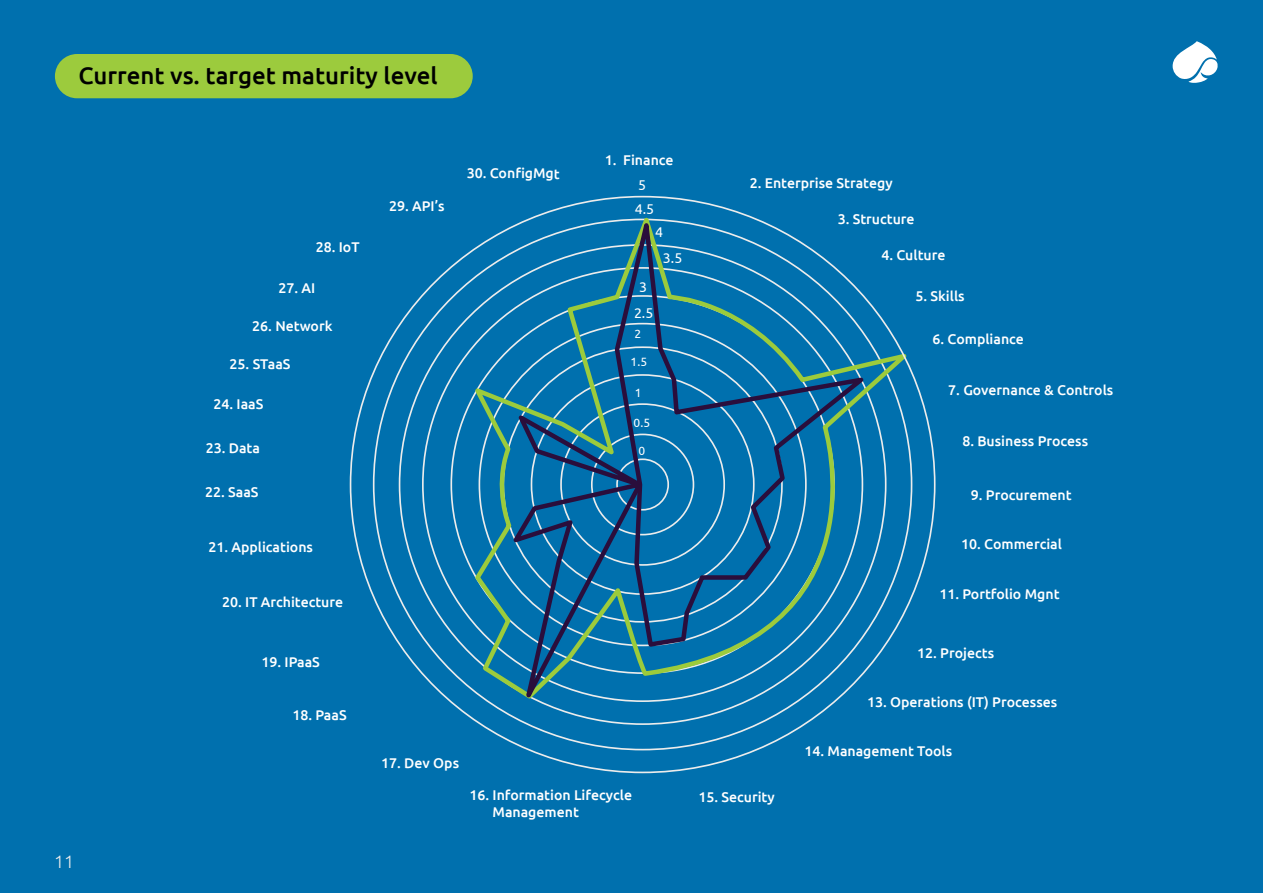
<style>
.page{position:relative;width:1263px;height:893px;background:#0070ae}
.page>*{position:absolute;margin:0;border:0;box-sizing:border-box;transform-origin:0 0}
.t1{font:500 24px "Ubuntu";color:#000}
.t2{font:300 18px "Ubuntu";color:#ececec}
.t3{font:500 14.1px/17px "Ubuntu";color:#fff}
.t4{font:14.1px "Ubuntu";color:#fff}
.t5{font:12px "Ubuntu";color:#fff}
</style>
<div class="page">
<div style="left:55px;top:54px;width:418px;height:44px;background:#9ccb3d;border-radius:22px"></div>
<svg style="left:1172px;top:41px;width:46px;height:42px"></svg>
<svg style="left:472px;top:206px;width:436px;height:496px"></svg>
<svg style="left:612px;top:199px;width:266px;height:451px"></svg>
<svg style="left:506px;top:407px;width:140px;height:320px"></svg>
<h1 class="t1" style="left:78px;top:60px;width:361px">Current vs. target maturity level</h1>
<p class="t2" style="left:54px;top:850px;width:22px">11</p>
<p class="t3" style="left:316px;top:238px;width:45px">28. IoT</p>
<p class="t3" style="left:279px;top:279px;width:38px">27. AI</p>
<p class="t3" style="left:252px;top:317px;width:82px">26. Network</p>
<p class="t3" style="left:230px;top:355px;width:62px">25. STaaS</p>
<p class="t3" style="left:213px;top:395px;width:51px">24. IaaS</p>
<p class="t3" style="left:206px;top:439px;width:56px">23. Data</p>
<p class="t3" style="left:205px;top:483px;width:55px">22. SaaS</p>
<p class="t3" style="left:208px;top:538px;width:106px">21. Applications</p>
<p class="t3" style="left:222px;top:593px;width:123px">20. IT Architecture</p>
<p class="t3" style="left:261px;top:653px;width:60px">19. IPaaS</p>
<p class="t3" style="left:292px;top:706px;width:56px">18. PaaS</p>
<p class="t3" style="left:389px;top:197px;width:57px">29. API’s</p>
<p class="t3" style="left:467px;top:164px;width:95px">30. ConfigMgt</p>
<p class="t3" style="left:605px;top:151px;width:70px">1. Finance</p>
<p class="t4" style="left:638px;top:176px;width:9px">5</p>
<p class="t4" style="left:635px;top:201px;width:21px">4.5</p>
<p class="t4" style="left:655px;top:224px;width:9px">4</p>
<p class="t4" style="left:639px;top:278px;width:9px">3</p>
<p class="t4" style="left:634px;top:305px;width:21px">2.5</p>
<p class="t5" style="left:634px;top:327px;width:8px">2</p>
<p class="t5" style="left:631px;top:355px;width:18px">1.5</p>
<p class="t5" style="left:635px;top:386px;width:8px">1</p>
<p class="t5" style="left:634px;top:415px;width:18px">0.5</p>
<p class="t5" style="left:638px;top:444px;width:8px">0</p>
<p class="t4" style="left:663px;top:249px;width:21px">3.5</p>
<p class="t3" style="left:750px;top:174px;width:144px">2. Enterprise Strategy</p>
<p class="t3" style="left:838px;top:210px;width:78px">3. Structure</p>
<p class="t3" style="left:881px;top:246px;width:66px">4. Culture</p>
<p class="t3" style="left:915px;top:287px;width:51px">5. Skills</p>
<p class="t3" style="left:932px;top:330px;width:93px">6. Compliance</p>
<p class="t3" style="left:948px;top:381px;width:167px">7. Governance &amp; Controls</p>
<p class="t3" style="left:962px;top:432px;width:127px">8. Business Process</p>
<p class="t3" style="left:971px;top:486px;width:102px">9. Procurement</p>
<p class="t3" style="left:961px;top:535px;width:102px">10. Commercial</p>
<p class="t3" style="left:939px;top:585px;width:122px">11. Portfolio Mgnt</p>
<p class="t3" style="left:381px;top:754px;width:79px">17. Dev Ops</p>
<p class="t3" style="left:492px;top:786px;width:141px;text-indent:-23px">16. Information Lifecycle<br>Management</p>
<p class="t3" style="left:698px;top:788px;width:78px">15. Security</p>
<p class="t3" style="left:917px;top:644px;width:78px">12. Projects</p>
<p class="t3" style="left:867px;top:693px;width:192px">13. Operations (IT) Processes</p>
<p class="t3" style="left:804px;top:742px;width:149px">14. Management Tools</p>
</div>
